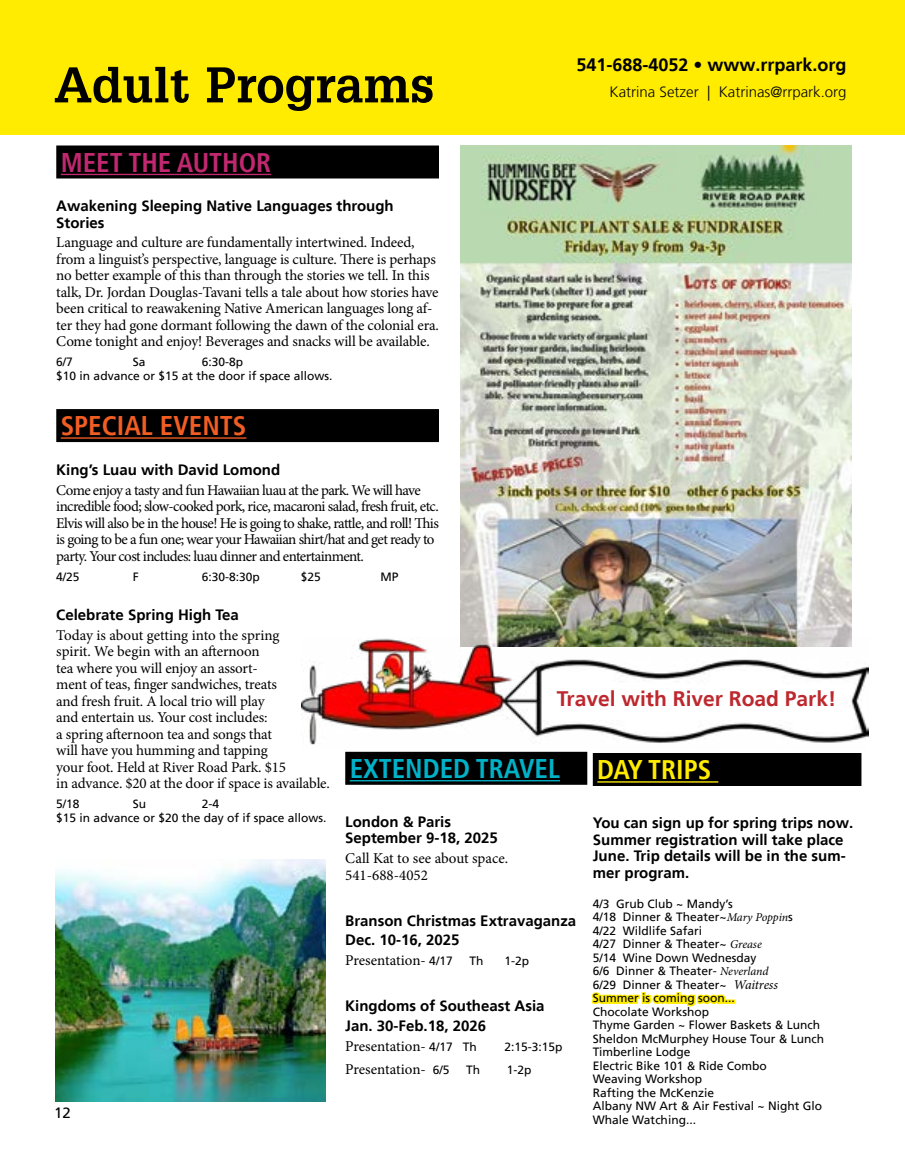
<style>
.page{position:relative;width:905px;height:1161px;background:#fff}
.page>*{position:absolute;margin:0;border:0;box-sizing:border-box;transform-origin:0 0}
.t1{font:700 52.5px "Glytus";color:#000}
.t2{font:700 condensed 27px "Frutiger LT";color:#00b2c8}
.t3{font:700 condensed 27px "Frutiger LT";color:#c12870}
.t4{font:700 condensed 27px "Frutiger LT";color:#f15d22}
.t5{font:700 condensed 27px "Frutiger LT";color:#ffec00}
.t6{font:700 21px "Frutiger LT";color:#bd282e}
.t7{font:700 18px "Frutiger LT";color:#000}
.t8{font:15px/16.5px "Minion Pro";letter-spacing:-.015em;color:#000}
.t9{font:700 15px/16.5px "Frutiger LT";color:#000}
.t10{font:15px/16.5px "Minion Pro";letter-spacing:-.045em;color:#000}
.t11{font:300 15px "Frutiger LT";color:#000}
.t12{font:15px "Frutiger LT";color:#000}
.t13{font:12px/13.5px "Frutiger LT";color:#000}
.s1{font-family:"Frutiger LT";font-size:12px}
.s2{font-family:"Minion Pro";font-style:italic}
.s3{font-family:"Minion Pro";font-style:italic;font-size:13.5px}
.s4{color:#ffec00}
</style>
<div class="page">
<img style="left:460px;top:146px;width:391px;height:492px">
<div style="left:0;top:0;width:904px;height:134px;background:#ffec00"></div>
<img style="left:56px;top:859px;width:270px;height:243px">
<img style="left:301px;top:638px;width:567px;height:107px">
<div style="left:56px;top:146px;width:383px;height:32px;background:#000"></div>
<hr style="left:61px;top:174px;width:210px;height:1px;background:#c12870">
<div style="left:56px;top:409px;width:383px;height:33px;background:#000"></div>
<hr style="left:61px;top:437px;width:185px;height:2px;background:#f15d22">
<div style="left:592px;top:753px;width:269px;height:33px;background:#000"></div>
<hr style="left:597px;top:781px;width:121px;height:2px;background:#ffec00">
<div style="left:345px;top:752px;width:242px;height:33px;background:#000"></div>
<hr style="left:350px;top:780px;width:210px;height:1px;background:#00b2c8">
<h1 class="t1" style="left:54px;top:54px;width:382px">Adult Programs</h1>
<p class="t7" style="left:576px;top:54px;width:272px">541-688-4052 • www.rrpark.org</p>
<p class="t11" style="left:609px;top:84px;width:238px">Katrina Setzer | Katrinas@rrpark.org</p>
<h2 class="t3" style="left:61px;top:146px;width:212px">MEET THE AUTHOR</h2>
<p class="t9" style="left:56px;top:198px;width:339px">Awakening Sleeping Native Languages through<br>Stories</p>
<p class="t8" style="left:56px;top:235px;width:384px">Language and culture are fundamentally intertwined. Indeed, from a linguist’s perspective, language is culture. There is perhaps no better example of this than through the stories we tell. In this talk, Dr. Jordan Douglas-Tavani tells a tale about how stories have been critical to reawakening Native American languages long af&shy;ter they had gone dormant following the dawn of the colonial era.<br>Come tonight and enjoy! Beverages and snacks will be available.</p>
<p class="t13" style="left:56px;top:356px;width:18px">6/7</p>
<p class="t13" style="left:133px;top:356px;width:14px">Sa</p>
<p class="t13" style="left:56px;top:356px;width:278px;text-indent:146px">6:30-8p<br>$10 in advance or $15 at the door if space allows.</p>
<h2 class="t4" style="left:61px;top:410px;width:187px">SPECIAL EVENTS</h2>
<p class="t9" style="left:56px;top:461px;width:225px">King’s Luau with David Lomond</p>
<p class="t10" style="left:56px;top:482px;width:384px">Come enjoy a tasty and fun Hawaiian luau at the park. We will have incredible food; slow-cooked pork, rice, macaroni salad, fresh fruit, etc.<br>Elvis will also be in the house! He is going to shake, rattle, and roll! This is going to be a fun one; wear your Hawaiian shirt/hat and get ready to party. Your cost includes: luau dinner and entertainment.</p>
<p class="t13" style="left:56px;top:570px;width:25px">4/25</p>
<p class="t13" style="left:133px;top:570px;width:7px">F</p>
<p class="t13" style="left:202px;top:570px;width:60px">6:30-8:30p</p>
<p class="t13" style="left:301px;top:570px;width:22px">$25</p>
<p class="t13" style="left:380px;top:570px;width:19px">MP</p>
<p class="t9" style="left:56px;top:607px;width:184px">Celebrate Spring High Tea</p>
<p class="t8" style="left:56px;top:627px;width:275px">Today is about getting into the spring<br>spirit. We begin with an afternoon<br>tea where you will enjoy an assort-<br>ment of teas, finger sandwiches, treats<br>and fresh fruit. A local trio will play<br>and entertain us. Your cost includes:<br>a spring afternoon tea and songs that<br>will have you humming and tapping<br>your foot. Held at River Road Park. $15<br>in advance. $20 at the door if space is available.</p>
<p class="t13" style="left:56px;top:797px;width:25px">5/18</p>
<p class="t13" style="left:133px;top:797px;width:15px">Su</p>
<h3 class="t6" style="left:556px;top:686px;width:281px">Travel with River Road Park!</h3>
<h2 class="t2" style="left:350px;top:753px;width:212px">EXTENDED TRAVEL</h2>
<p class="t9" style="left:345px;top:814px;width:154px">London &amp; Paris<br>September 9-18, 2025</p>
<p class="t8" style="left:345px;top:850px;width:164px">Call Kat to see about space.<br>541-688-4052</p>
<p class="t9" style="left:345px;top:911px;width:232px;line-height:19.8px">Branson Christmas Extravaganza<br>Dec. 10-16, 2025</p>
<p class="t8" style="left:345px;top:952px;width:109px">Presentation- <span class="s1">4/17</span></p>
<p class="t13" style="left:469px;top:954px;width:16px">Th</p>
<p class="t13" style="left:504px;top:954px;width:26px">1-2p</p>
<p class="t9" style="left:345px;top:996px;width:201px;line-height:19.8px">Kingdoms of Southeast Asia<br>Jan. 30-Feb.18, 2026</p>
<p class="t8" style="left:345px;top:1038px;width:133px">Presentation- <span class="s1">4/17 Th</span></p>
<p class="t13" style="left:504px;top:1040px;width:60px">2:15-3:15p</p>
<p class="t8" style="left:345px;top:1061px;width:106px">Presentation- <span class="s1">6/5</span></p>
<p class="t13" style="left:466px;top:1063px;width:16px">Th</p>
<p class="t13" style="left:507px;top:1063px;width:26px">1-2p</p>
<h2 class="t5" style="left:597px;top:754px;width:115px">DAY TRIPS</h2>
<p class="t9" style="left:592px;top:815px;width:262px">You can sign up for spring trips now.<br>Summer registration will take place<br>June. Trip details will be in the sum&shy;mer program.</p>
<p class="t13" style="left:592px;top:897px;width:201px">4/3 Grub Club ~ Mandy’s<br>4/18 Dinner &amp; Theater~<span class="s2">Mary Poppin</span>s<br>4/22 Wildlife Safari<br>4/27 Dinner &amp; Theater~ <span class="s2">Grease<br></span>5/14 Wine Down Wednesday<br>6/6 Dinner &amp; Theater- <span class="s2">Neverland<br></span>6/29 Dinner &amp; Theater~ <span class="s3">Waitress<br></span><span class="s4">Summer is coming soon...</span></p>
<p class="t13" style="left:592px;top:1005px;width:233px">Chocolate Workshop<br>Thyme Garden ~ Flower Baskets &amp; Lunch<br>Sheldon McMurphey House Tour &amp; Lunch<br>Timberline Lodge<br>Electric Bike 101 &amp; Ride Combo<br>Weaving Workshop<br>Rafting the McKenzie<br>Albany NW Art &amp; Air Festival ~ Night Glo<br>Whale Watching...</p>
<p class="t13" style="left:56px;top:797px;width:272px;text-indent:146px">2-4<br>$15 in advance or $20 the day of if space allows.</p>
<p class="t12" style="left:54px;top:1104px;width:18px">12</p>
</div>
